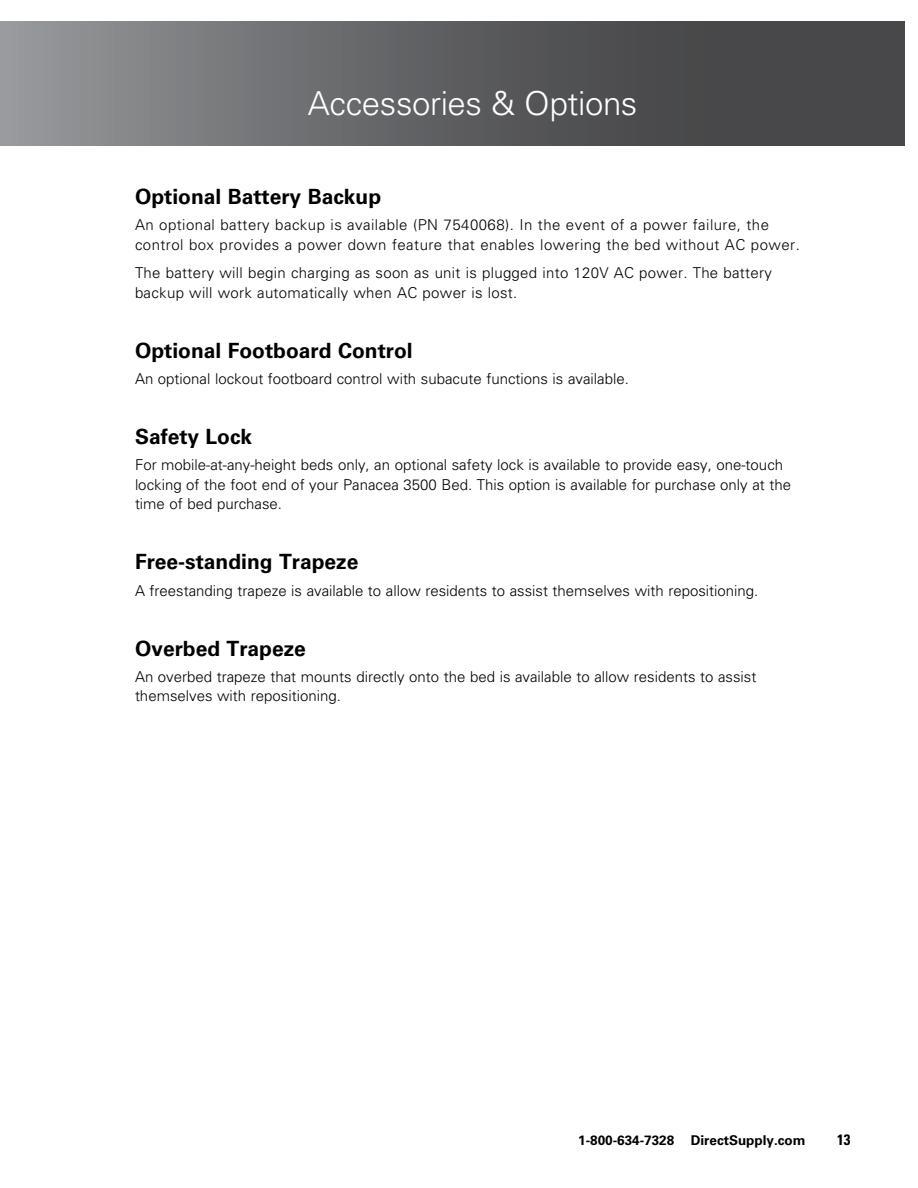
<style>
.page{position:relative;width:918px;height:1188px;background:#fff}
.page>*{position:absolute;margin:0;border:0;box-sizing:border-box;transform-origin:0 0}
.t1{font:300 33px "Univers LT Std";letter-spacing:-.01em;color:#fff}
.t2{font:700 21px "Univers LT Std";color:#000}
.t3{font:300 15px/19.5px "Univers LT Std";color:#000}
.t4{font:300 15px/19.5px "Univers LT Std";letter-spacing:.03em;color:#000}
.t5{font:300 15px/19.5px "Univers LT Std";letter-spacing:.02em;color:#000}
.t6{font:700 condensed 15px "Univers LT Std";color:#000}
.t7{font:700 13.5px "Univers LT Std";color:#000}
</style>
<div class="page">
<svg style="left:0;top:21px;width:904px;height:124px;background:#636466"></svg>
<h1 class="t1" style="left:308px;top:84px;width:331px">Accessories &amp; Options</h1>
<h2 class="t2" style="left:135px;top:185px;width:248px">Optional Battery Backup</h2>
<p class="t4" style="left:135px;top:215px;width:666px">An optional battery backup is available (PN 7540068). In the event of a power failure, the control box provides a power down feature that enables lowering the bed without AC power.</p>
<p class="t5" style="left:135px;top:263px;width:638px">The battery will begin charging as soon as unit is plugged into 120V AC power. The battery backup will work automatically when AC power is lost.</p>
<h2 class="t2" style="left:135px;top:338px;width:279px">Optional Footboard Control</h2>
<p class="t3" style="left:135px;top:369px;width:495px">An optional lockout footboard control with subacute functions is available.</p>
<h2 class="t2" style="left:135px;top:425px;width:119px">Safety Lock</h2>
<p class="t3" style="left:135px;top:455px;width:658px">For mobile-at-any-height beds only, an optional safety lock is available to provide easy, one-touch locking of the foot end of your Panacea 3500 Bed. This option is available for purchase only at the time of bed purchase.</p>
<h2 class="t2" style="left:135px;top:550px;width:225px">Free-standing Trapeze</h2>
<p class="t3" style="left:135px;top:581px;width:625px">A freestanding trapeze is available to allow residents to assist themselves with repositioning.</p>
<h2 class="t2" style="left:135px;top:636px;width:172px">Overbed Trapeze</h2>
<p class="t3" style="left:135px;top:667px;width:623px">An overbed trapeze that mounts directly onto the bed is available to allow residents to assist themselves with repositioning.</p>
<p class="t7" style="left:578px;top:1132px;width:229px">1-800-634-7328 DirectSupply.com</p>
<p class="t6" style="left:837px;top:1130px;width:15px">13</p>
</div>
